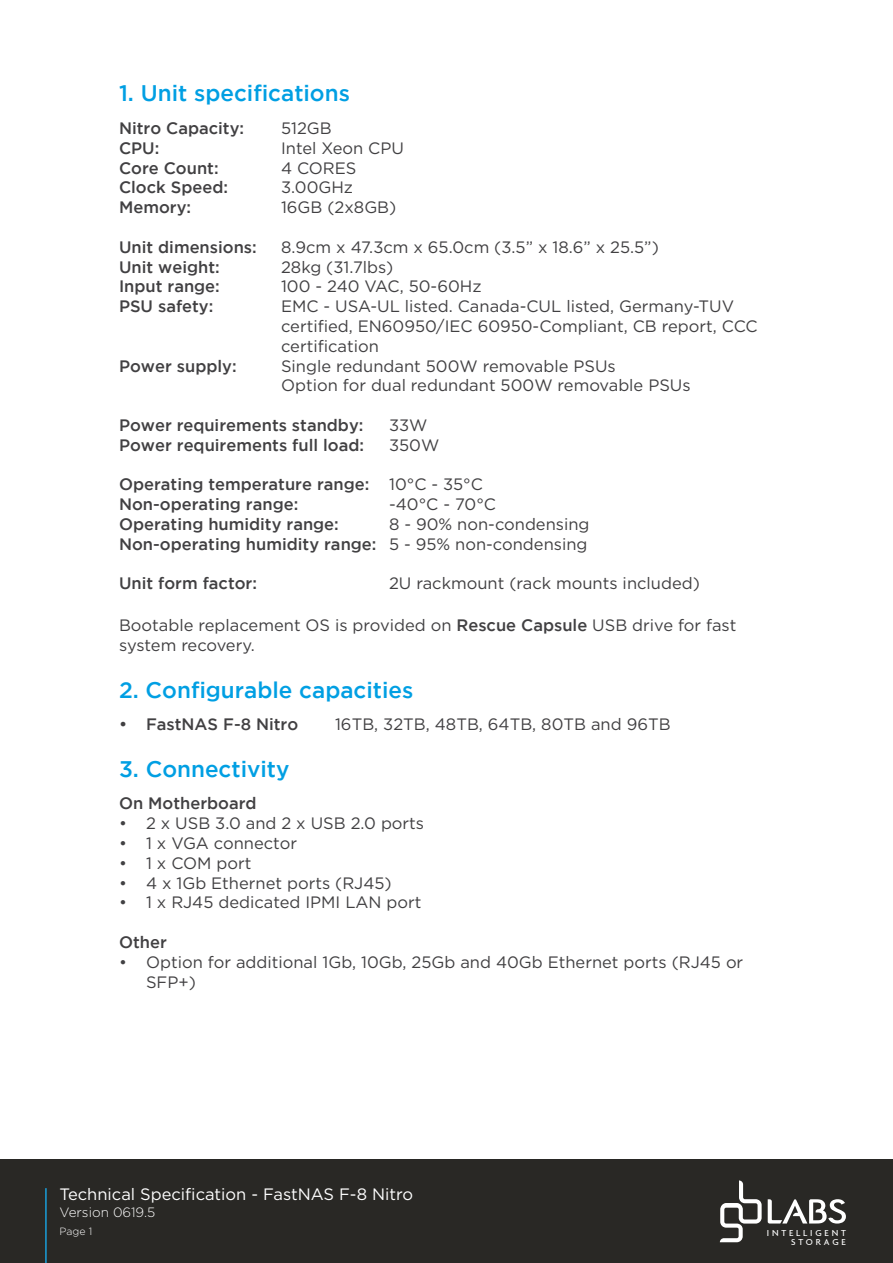
<style>
.page{position:relative;width:893px;height:1263px;background:#fff}
.page>*{position:absolute;margin:0;border:0;box-sizing:border-box;transform-origin:0 0}
.t1{font:500 22.5px "Gotham";color:#009fe3}
.t2{font:16.5px/19.8px "Gotham";color:#414042}
.t3{font:500 16.5px/19.8px "Gotham";color:#414042}
.t4{font:16.5px "Gotham";color:#fff}
.t5{font:300 13.5px "Gotham";color:#fff}
.t6{font:300 10.5px "Gotham";color:#fff}
.t7{font:500 9.3px/9.6px "Agenda";letter-spacing:.3em;color:#fff;text-align:right}
.s1{font-weight:400}
.s2{font-weight:500}
</style>
<div class="page">
<div style="left:0;top:1160px;width:893px;height:103px;background:#292825"></div>
<svg style="left:768px;top:1199px;width:78px;height:24px"></svg>
<svg style="left:720px;top:1180px;width:42px;height:62px"></svg>
<hr style="left:45px;top:1188px;width:2px;height:75px;background:#1a9eda">
<h1 class="t1" style="left:119px;top:81px;width:232px">1. Unit specifications</h1>
<p class="t3" style="left:119px;top:118px;width:127px">Nitro Capacity:</p>
<p class="t2" style="left:281px;top:118px;width:52px">512GB</p>
<p class="t3" style="left:119px;top:138px;width:42px">CPU:</p>
<p class="t2" style="left:281px;top:138px;width:124px">Intel Xeon CPU</p>
<p class="t3" style="left:119px;top:158px;width:101px">Core Count:</p>
<p class="t2" style="left:281px;top:158px;width:77px">4 CORES</p>
<p class="t3" style="left:119px;top:177px;width:110px">Clock Speed:</p>
<p class="t2" style="left:281px;top:177px;width:74px">3.00GHz</p>
<p class="t3" style="left:119px;top:197px;width:74px">Memory:</p>
<p class="t2" style="left:281px;top:197px;width:117px">16GB (2x8GB)</p>
<p class="t3" style="left:119px;top:237px;width:139px">Unit dimensions:</p>
<p class="t2" style="left:281px;top:237px;width:379px">8.9cm x 47.3cm x 65.0cm (3.5” x 18.6” x 25.5”)</p>
<p class="t3" style="left:119px;top:257px;width:102px">Unit weight:</p>
<p class="t2" style="left:281px;top:257px;width:114px">28kg (31.7lbs)</p>
<p class="t3" style="left:119px;top:276px;width:102px">Input range:</p>
<p class="t2" style="left:281px;top:276px;width:202px">100 - 240 VAC, 50-60Hz</p>
<p class="t3" style="left:119px;top:296px;width:96px">PSU safety:</p>
<p class="t2" style="left:281px;top:296px;width:478px">EMC - USA-UL listed. Canada-CUL listed, Germany-TUV certified, EN60950/IEC 60950-Compliant, CB report, CCC certification</p>
<p class="t3" style="left:119px;top:356px;width:119px">Power supply:</p>
<p class="t2" style="left:281px;top:356px;width:411px">Single redundant 500W removable PSUs<br>Option for dual redundant 500W removable PSUs</p>
<p class="t3" style="left:119px;top:415px;width:246px">Power requirements standby:</p>
<p class="t2" style="left:389px;top:415px;width:40px">33W</p>
<p class="t3" style="left:119px;top:435px;width:246px">Power requirements full load:</p>
<p class="t2" style="left:389px;top:435px;width:52px">350W</p>
<p class="t3" style="left:119px;top:474px;width:365px">Operating temperature range: <span class="s1">10°C - 35°C<br></span>Non-operating range:</p>
<p class="t2" style="left:389px;top:494px;width:109px">-40°C - 70°C</p>
<p class="t3" style="left:119px;top:514px;width:221px">Operating humidity range:</p>
<p class="t2" style="left:119px;top:514px;width:472px;text-align:right">8 - 90% non-condensing<br><span class="s2">Non-operating humidity range:</span> 5 - 95% non-condensing</p>
<p class="t3" style="left:119px;top:573px;width:139px">Unit form factor:</p>
<p class="t2" style="left:389px;top:573px;width:312px">2U rackmount (rack mounts included)</p>
<p class="t2" style="left:119px;top:615px;width:619px">Bootable replacement OS is provided on <span class="s2">Rescue Capsule</span> USB drive for fast system recovery.</p>
<h1 class="t1" style="left:119px;top:677px;width:296px">2. Configurable capacities</h1>
<p class="t3" style="left:119px;top:714px;width:181px">• FastNAS F-8 Nitro</p>
<p class="t2" style="left:335px;top:714px;width:337px">16TB, 32TB, 48TB, 64TB, 80TB and 96TB</p>
<h1 class="t1" style="left:119px;top:756px;width:172px">3. Connectivity</h1>
<p class="t3" style="left:119px;top:793px;width:139px">On Motherboard</p>
<p class="t2" style="left:119px;top:813px;width:307px">• 2 x USB 3.0 and 2 x USB 2.0 ports</p>
<p class="t2" style="left:119px;top:833px;width:180px">• 1 x VGA connector</p>
<p class="t2" style="left:119px;top:853px;width:134px">• 1 x COM port</p>
<p class="t2" style="left:119px;top:872px;width:274px">• 4 x 1Gb Ethernet ports (RJ45)</p>
<p class="t2" style="left:119px;top:892px;width:304px">• 1 x RJ45 dedicated IPMI LAN port</p>
<p class="t3" style="left:119px;top:932px;width:49px">Other</p>
<p class="t2" style="left:146px;top:952px;width:599px;text-indent:-27px">• Option for additional 1Gb, 10Gb, 25Gb and 40Gb Ethernet ports (RJ45 or<br>SFP+)</p>
<p class="t4" style="left:60px;top:1183px;width:355px">Technical Specification - FastNAS F-8 Nitro</p>
<p class="t5" style="left:60px;top:1204px;width:97px">Version 0619.5</p>
<p class="t6" style="left:60px;top:1224px;width:34px">Page 1</p>
<p class="t7" style="left:767px;top:1228px;width:81px">INTELLIGENT<br>STORAGE</p>
</div>
